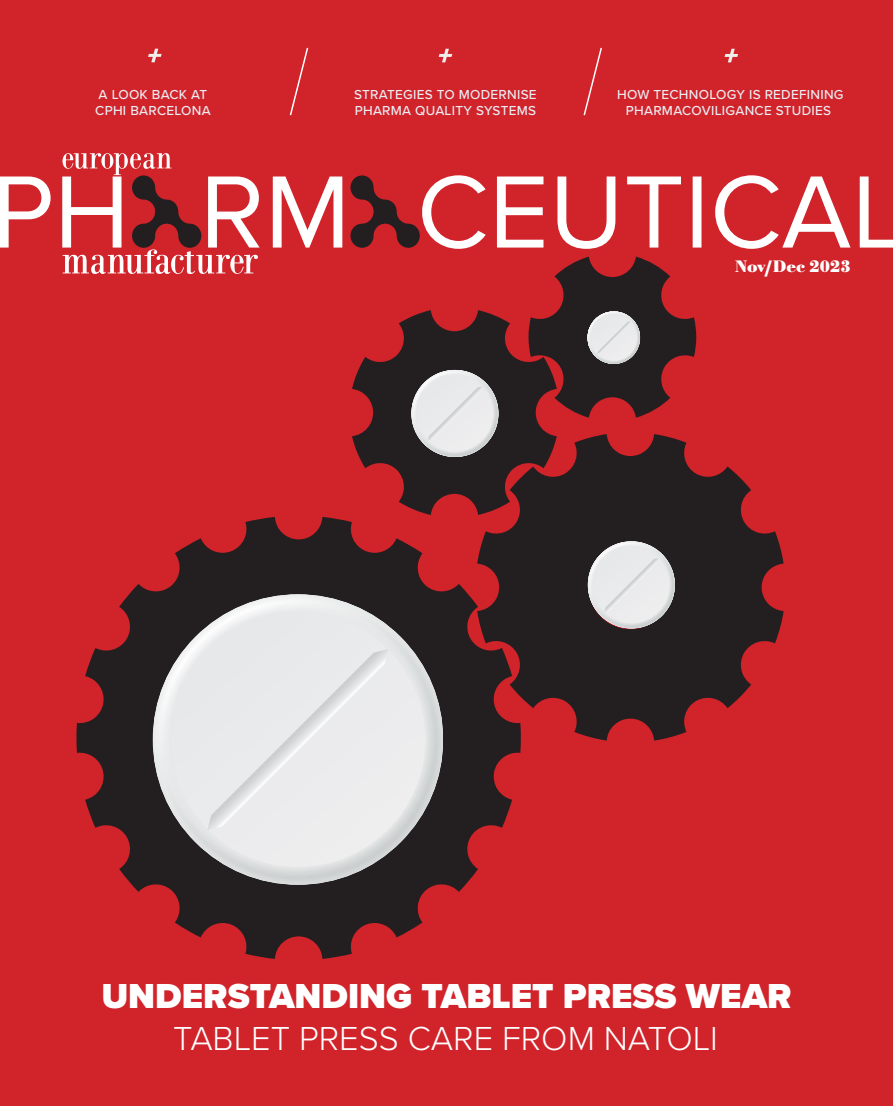
<style>
.page{position:relative;width:893px;height:1106px;background:#d1232a}
.page>*{position:absolute;margin:0;border:0;box-sizing:border-box;transform-origin:0 0}
.t1{font:900 36px "Proxima Nova";color:#fff}
.t2{font:300 34.5px "Proxima Nova";color:#fff}
.t3{font:700 17.25px "Bodoni URW";color:#fff}
.t4{font:500 13.5px/16.2px "Proxima Nova";letter-spacing:.02em;color:#ebecf2}
</style>
<div class="page">
<svg style="left:0;top:175px;width:893px;height:74px"></svg>
<svg style="left:350px;top:175px;width:70px;height:73px"></svg>
<svg style="left:63px;top:153px;width:195px;height:121px"></svg>
<svg style="left:289px;top:47px;width:20px;height:69px"></svg>
<svg style="left:583px;top:47px;width:19px;height:69px"></svg>
<svg style="left:148px;top:49px;width:14px;height:13px"></svg>
<svg style="left:724px;top:49px;width:14px;height:13px"></svg>
<svg style="left:439px;top:49px;width:13px;height:13px"></svg>
<svg style="left:518px;top:434px;width:266px;height:306px;fill:#231f20"></svg>
<svg style="left:76px;top:517px;width:445px;height:441px;fill:#231f20"></svg>
<svg style="left:352px;top:310px;width:205px;height:205px;fill:#231f20"></svg>
<svg style="left:170px;top:611px;width:256px;height:256px"></svg>
<div style="left:171px;top:612px;width:254px;height:255px;background:#eaebec;border-radius:127px"></div>
<svg style="left:207px;top:631px;width:181px;height:216px"></svg>
<svg style="left:588px;top:541px;width:87px;height:87px"></svg>
<svg style="left:411px;top:370px;width:87px;height:87px"></svg>
<svg style="left:528px;top:256px;width:168px;height:162px"></svg>
<p class="t4" style="left:95px;top:86px;width:117px">A LOOK BACK AT<br>CPHI BARCELONA</p>
<p class="t4" style="left:354px;top:85px;width:184px">STRATEGIES TO MODERNISE<br>PHARMA QUALITY SYSTEMS</p>
<p class="t4" style="left:617px;top:86px;width:228px;text-align:center">HOW TECHNOLOGY IS REDEFINING<br>PHARMACOVILIGANCE STUDIES</p>
<p class="t3" style="left:735px;top:256px;width:117px">Nov/Dec 2023</p>
<h1 class="t1" style="left:101px;top:969px;width:692px">UNDERSTANDING TABLET PRESS WEAR</h1>
<h2 class="t2" style="left:173px;top:1012px;width:546px">TABLET PRESS CARE FROM NATOLI</h2>
</div>
